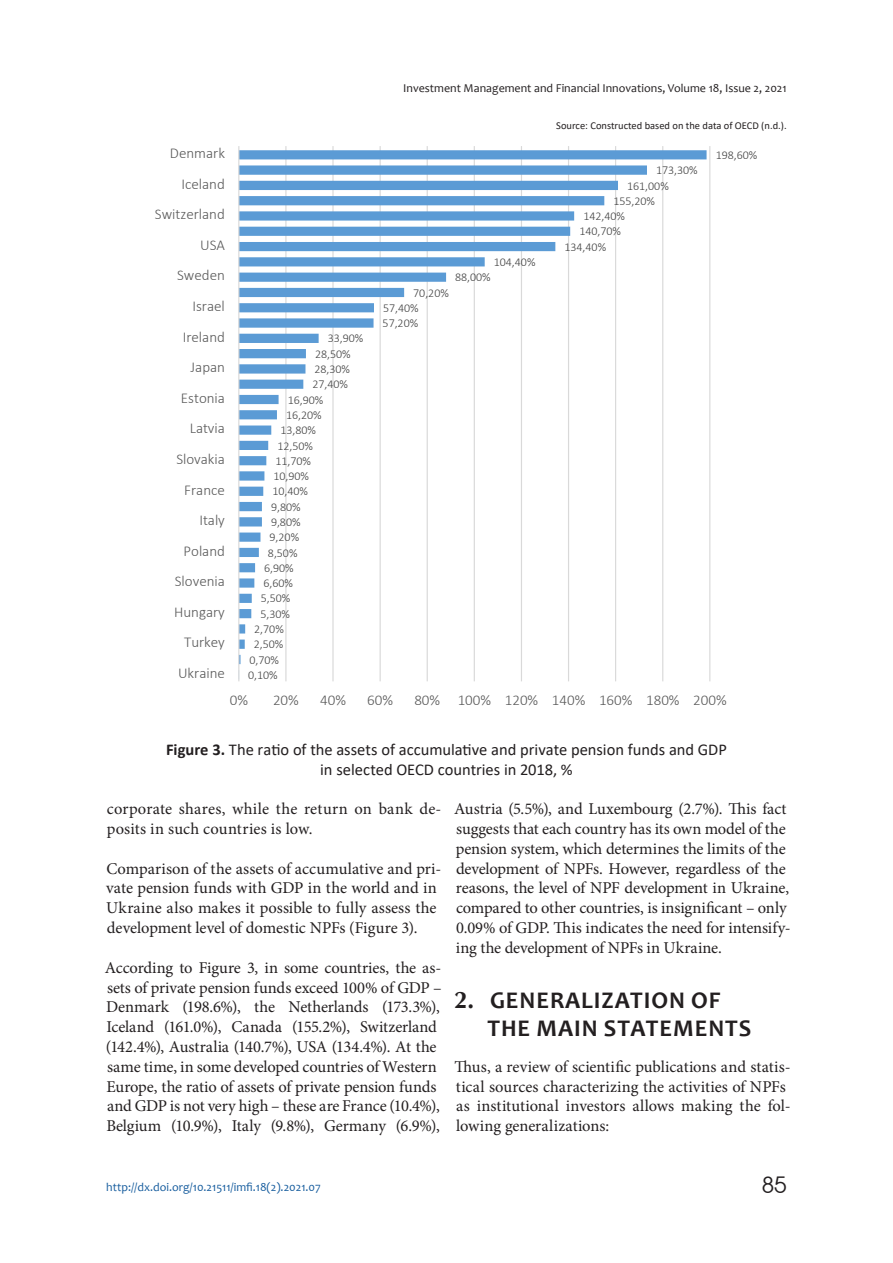
<style>
.page{position:relative;width:893px;height:1263px;background:#fff}
.page>*{position:absolute;margin:0;border:0;box-sizing:border-box;transform-origin:0 0}
.t1{font:700 24px/28.8px "Candara";letter-spacing:.04em;color:#231f20}
.t2{font:22.5px "Avant Garde Gothic C";color:#231f20}
.t3{font:16.5px/19.8px "Minion Pro";letter-spacing:-.005em;color:#231f20}
.t4{font:16.5px/19.8px "Calibri";color:#231f20;text-align:center}
.t5{font:16.5px/19.8px "Minion Pro";letter-spacing:.015em;color:#231f20}
.t6{font:300 15px "Calibri";color:#595959}
.t7{font:300 12px "Calibri";letter-spacing:-.005em;color:#404040}
.t8{font:12px "Candara";color:#231f20}
.t9{font:12px "Candara";color:#175d9e}
.t10{font:10.5px "Calibri";color:#231f20}
.s1{font-weight:700}
.s2{font-family:"AG Opus"}
</style>
<div class="page">
<hr style="left:285px;top:146px;width:1px;height:535px;background:#d9d9d9">
<hr style="left:332px;top:146px;width:2px;height:535px;background:#d9d9d9">
<hr style="left:380px;top:146px;width:1px;height:535px;background:#d9d9d9">
<hr style="left:427px;top:146px;width:1px;height:535px;background:#d9d9d9">
<hr style="left:474px;top:146px;width:1px;height:535px;background:#d9d9d9">
<hr style="left:521px;top:146px;width:1px;height:535px;background:#d9d9d9">
<hr style="left:568px;top:146px;width:1px;height:535px;background:#d9d9d9">
<hr style="left:615px;top:146px;width:1px;height:535px;background:#d9d9d9">
<hr style="left:662px;top:146px;width:1px;height:535px;background:#d9d9d9">
<hr style="left:709px;top:146px;width:1px;height:535px;background:#d9d9d9">
<svg style="left:239px;top:150px;width:468px;height:529px"></svg>
<hr style="left:238px;top:146px;width:1px;height:535px;background:#d9d9d9">
<p class="t8" style="left:403px;top:83px;width:385px">Investment Management and Financial Innovations, Volume 18, Issue 2, 2021</p>
<p class="t10" style="left:556px;top:122px;width:232px">Source: Constructed based on the data of OECD (n.d.).</p>
<p class="t6" style="left:170px;top:148px;width:57px">Denmark</p>
<p class="t7" style="left:716px;top:151px;width:43px">198,60%</p>
<p class="t7" style="left:656px;top:166px;width:43px">173,30%</p>
<p class="t6" style="left:182px;top:178px;width:45px">Iceland</p>
<p class="t7" style="left:627px;top:181px;width:43px">161,00%</p>
<p class="t7" style="left:613px;top:197px;width:43px">155,20%</p>
<p class="t6" style="left:155px;top:209px;width:71px">Switzerland</p>
<p class="t7" style="left:583px;top:212px;width:43px">142,40%</p>
<p class="t7" style="left:579px;top:227px;width:43px">140,70%</p>
<p class="t6" style="left:200px;top:240px;width:26px">USA</p>
<p class="t7" style="left:564px;top:243px;width:43px">134,40%</p>
<p class="t7" style="left:494px;top:258px;width:43px">104,40%</p>
<p class="t6" style="left:177px;top:270px;width:49px">Sweden</p>
<p class="t7" style="left:455px;top:273px;width:37px">88,00%</p>
<p class="t7" style="left:413px;top:288px;width:37px">70,20%</p>
<p class="t6" style="left:192px;top:301px;width:34px">Israel</p>
<p class="t7" style="left:383px;top:304px;width:37px">57,40%</p>
<p class="t7" style="left:383px;top:319px;width:37px">57,20%</p>
<p class="t6" style="left:183px;top:331px;width:44px">Ireland</p>
<p class="t7" style="left:328px;top:334px;width:37px">33,90%</p>
<p class="t7" style="left:315px;top:350px;width:37px">28,50%</p>
<p class="t6" style="left:191px;top:362px;width:36px">Japan</p>
<p class="t7" style="left:315px;top:365px;width:37px">28,30%</p>
<p class="t7" style="left:312px;top:380px;width:37px">27,40%</p>
<p class="t6" style="left:181px;top:392px;width:46px">Estonia</p>
<p class="t7" style="left:288px;top:395px;width:37px">16,90%</p>
<p class="t7" style="left:286px;top:411px;width:37px">16,20%</p>
<p class="t6" style="left:190px;top:423px;width:37px">Latvia</p>
<p class="t7" style="left:280px;top:426px;width:37px">13,80%</p>
<p class="t7" style="left:277px;top:441px;width:37px">12,50%</p>
<p class="t6" style="left:176px;top:454px;width:50px">Slovakia</p>
<p class="t7" style="left:275px;top:457px;width:37px">11,70%</p>
<p class="t7" style="left:274px;top:472px;width:37px">10,90%</p>
<p class="t6" style="left:184px;top:484px;width:42px">France</p>
<p class="t7" style="left:272px;top:487px;width:37px">10,40%</p>
<p class="t7" style="left:271px;top:502px;width:31px">9,80%</p>
<p class="t6" style="left:199px;top:515px;width:27px">Italy</p>
<p class="t7" style="left:271px;top:518px;width:31px">9,80%</p>
<p class="t7" style="left:270px;top:533px;width:31px">9,20%</p>
<p class="t6" style="left:184px;top:545px;width:43px">Poland</p>
<p class="t7" style="left:268px;top:548px;width:31px">8,50%</p>
<p class="t7" style="left:264px;top:564px;width:31px">6,90%</p>
<p class="t6" style="left:175px;top:576px;width:52px">Slovenia</p>
<p class="t7" style="left:263px;top:579px;width:31px">6,60%</p>
<p class="t7" style="left:261px;top:594px;width:31px">5,50%</p>
<p class="t6" style="left:174px;top:607px;width:52px">Hungary</p>
<p class="t7" style="left:260px;top:610px;width:31px">5,30%</p>
<p class="t7" style="left:254px;top:625px;width:31px">2,70%</p>
<p class="t6" style="left:184px;top:637px;width:42px">Turkey</p>
<p class="t7" style="left:254px;top:640px;width:31px">2,50%</p>
<p class="t7" style="left:250px;top:655px;width:31px">0,70%</p>
<p class="t6" style="left:178px;top:668px;width:48px">Ukraine</p>
<p class="t7" style="left:248px;top:671px;width:31px">0,10%</p>
<p class="t6" style="left:230px;top:695px;width:20px">0%</p>
<p class="t6" style="left:273px;top:695px;width:27px">20%</p>
<p class="t6" style="left:320px;top:695px;width:27px">40%</p>
<p class="t6" style="left:367px;top:695px;width:27px">60%</p>
<p class="t6" style="left:414px;top:695px;width:314px">80% 100% 120% 140% 160% 180% 200%</p>
<p class="t4" style="left:166px;top:739px;width:562px"><span class="s1">Figure 3.</span> The ratio of the assets of accumulative and private pension funds and GDP in selected OECD countries in 2018, %</p>
<p class="t5" style="left:107px;top:800px;width:336px">corporate shares, while the return on bank de&shy;posits in such countries is low.</p>
<p class="t3" style="left:106px;top:859px;width:337px">Comparison of the assets of accumulative and pri&shy;vate pension funds with GDP in the world and in Ukraine also makes it possible to fully assess the development level of domestic NPFs (Figure 3).</p>
<p class="t3" style="left:105px;top:958px;width:338px">According to Figure 3, in some countries, the as&shy;sets of private pension funds exceed 100% of GDP – Denmark (198.6%), the Netherlands (173.3%), Iceland (161.0%), Canada (155.2%), Switzerland (142.4%), Australia (140.7%), USA (134.4%). At the same time, in some developed countries of Western Europe, the ratio of assets of private pension funds and GDP is not very high – these are France (10.4%), Belgium (10.9%), Italy (9.8%), Germany (6.9%),</p>
<p class="t3" style="left:454px;top:800px;width:338px">Austria (5.5%), and Luxembourg (2.7%). This fact suggests that each country has its own model of the pension system, which determines the limits of the development of NPFs. However, regardless of the reasons, the level of NPF development in Ukraine, compared to other countries, is insignificant – only 0.09% of GDP. This indicates the need for intensify&shy;ing the development of NPFs in Ukraine.</p>
<h1 class="t1" style="left:487px;top:987px;width:265px;text-indent:-33px"><span class="s2">2.</span> GENERALIZATION OF<br>THE MAIN STATEMENTS</h1>
<p class="t3" style="left:454px;top:1057px;width:338px">Thus, a review of scientific publications and statis&shy;tical sources characterizing the activities of NPFs as institutional investors allows making the fol&shy;lowing generalizations:</p>
<p class="t9" style="left:106px;top:1179px;width:216px">http://dx.doi.org/10.21511/imfi.18(2).2021.07</p>
<h2 class="t2" style="left:762px;top:1172px;width:26px">85</h2>
</div>
